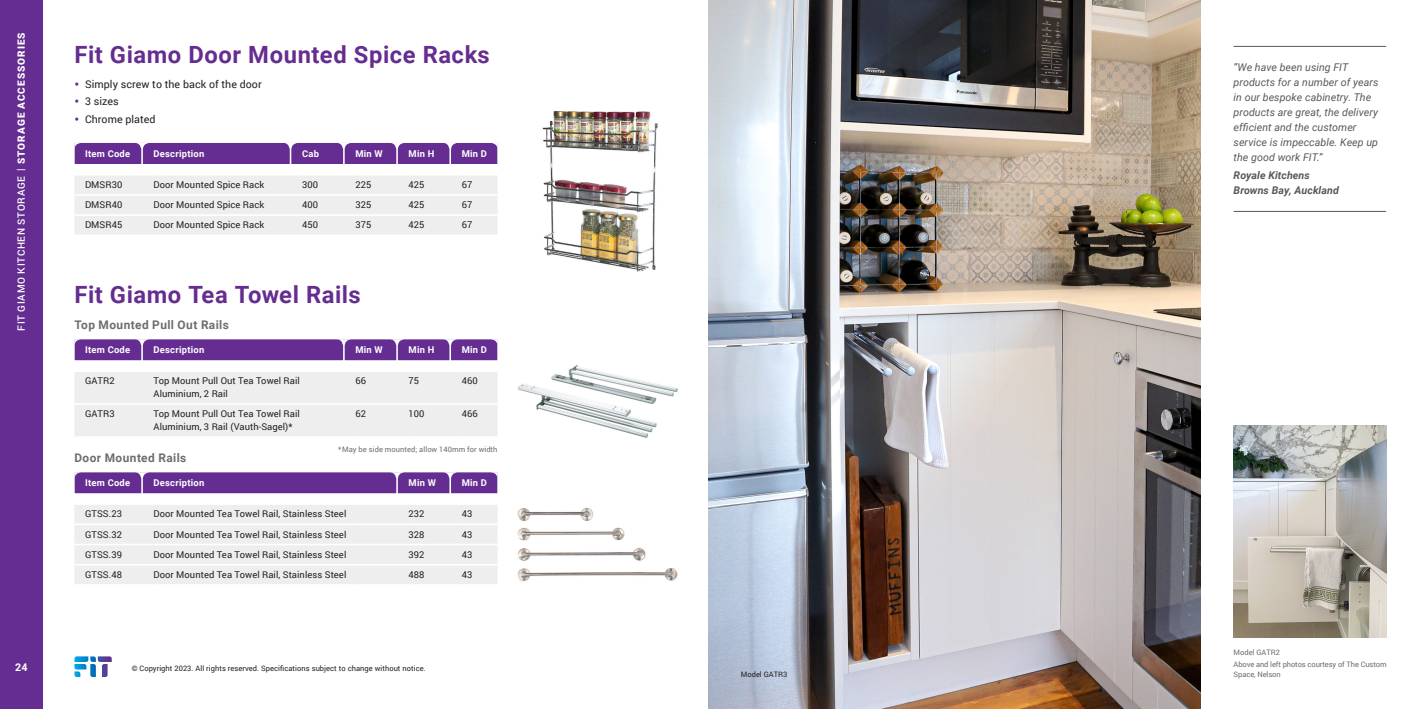
<style>
.page{position:relative;width:1418px;height:709px;background:#fff}
.page>*{position:absolute;margin:0;border:0;box-sizing:border-box;transform-origin:0 0}
.New_header{font:700 23.75px "Roboto";letter-spacing:.025em;color:#652d91}
.New_header-2{font:700 11.88px "Roboto";letter-spacing:.035em;color:#6c6d70}
.DPS_-_Prod_Bullet_li{font:italic 10.62px/15px "Roboto";letter-spacing:.005em;color:#57585a}
.t1{font:10.62px "Roboto";letter-spacing:.005em;color:#231f20}
.DPS_-_Prod_Bullet_li-2{font:italic 700 10.62px "Roboto";letter-spacing:.005em;color:#57585a}
.t2{font:700 10.62px "Roboto";color:#fff}
.New_header-3{font:500 10px "Roboto";letter-spacing:.065em;color:#fff}
.Table_body_Roboto{font:9.38px "Roboto";letter-spacing:.005em;color:#231f20}
.Table_body_Roboto_2{font:700 9.38px "Roboto";letter-spacing:.025em;color:#fff}
.TABLE_TEXT_A{font:7.5px "Roboto";letter-spacing:.005em;color:#231f20}
.TABLE_TEXT_A-2{font:7.5px/10px "Roboto";letter-spacing:-.01em;color:#6c6d70}
.Table_body_Roboto_2-2{font:7.5px "Roboto";letter-spacing:.005em;color:#6c6d70}
.s1{font-weight:900}
.s2{color:#652d91}
</style>
<div class="page">
<div style="left:0;top:0;width:43px;height:709px;background:#652d91"></div>
<svg style="left:74px;top:656px;width:38px;height:21px"></svg>
<img style="left:709px;top:0;width:492px;height:709px">
<div style="left:75px;top:175px;width:422px;height:59px;background:#eeeeef"></div>
<hr style="left:74px;top:194px;width:80px;height:2px;background:#fff">
<hr style="left:154px;top:194px;width:148px;height:2px;background:#fff">
<hr style="left:302px;top:194px;width:53px;height:2px;background:#fff">
<hr style="left:355px;top:194px;width:53px;height:2px;background:#fff">
<hr style="left:408px;top:194px;width:54px;height:2px;background:#fff">
<hr style="left:462px;top:194px;width:35px;height:2px;background:#fff">
<hr style="left:74px;top:214px;width:80px;height:2px;background:#fff">
<hr style="left:154px;top:214px;width:148px;height:2px;background:#fff">
<hr style="left:302px;top:214px;width:53px;height:2px;background:#fff">
<hr style="left:355px;top:214px;width:53px;height:2px;background:#fff">
<hr style="left:408px;top:214px;width:54px;height:2px;background:#fff">
<hr style="left:462px;top:214px;width:35px;height:2px;background:#fff">
<img style="left:542px;top:111px;width:116px;height:161px">
<img style="left:1233px;top:425px;width:152px;height:212px">
<img style="left:517px;top:508px;width:76px;height:13px">
<img style="left:518px;top:365px;width:160px;height:73px">
<div style="left:75px;top:372px;width:422px;height:64px;background:#eeeeef"></div>
<hr style="left:74px;top:403px;width:80px;height:2px;background:#fff">
<hr style="left:154px;top:403px;width:201px;height:2px;background:#fff">
<hr style="left:355px;top:403px;width:53px;height:2px;background:#fff">
<hr style="left:408px;top:403px;width:54px;height:2px;background:#fff">
<hr style="left:462px;top:403px;width:35px;height:2px;background:#fff">
<div style="left:75px;top:505px;width:422px;height:79px;background:#eeeeef"></div>
<hr style="left:74px;top:523px;width:80px;height:2px;background:#fff">
<hr style="left:154px;top:523px;width:201px;height:2px;background:#fff">
<hr style="left:355px;top:523px;width:53px;height:2px;background:#fff">
<hr style="left:408px;top:523px;width:54px;height:2px;background:#fff">
<hr style="left:462px;top:523px;width:35px;height:2px;background:#fff">
<hr style="left:74px;top:543px;width:80px;height:2px;background:#fff">
<hr style="left:154px;top:543px;width:201px;height:2px;background:#fff">
<hr style="left:355px;top:543px;width:53px;height:2px;background:#fff">
<hr style="left:408px;top:543px;width:54px;height:2px;background:#fff">
<hr style="left:462px;top:543px;width:35px;height:2px;background:#fff">
<hr style="left:74px;top:564px;width:80px;height:1px;background:#fff">
<hr style="left:154px;top:564px;width:201px;height:1px;background:#fff">
<hr style="left:355px;top:564px;width:53px;height:1px;background:#fff">
<hr style="left:408px;top:564px;width:54px;height:1px;background:#fff">
<hr style="left:462px;top:564px;width:35px;height:1px;background:#fff">
<img style="left:518px;top:568px;width:160px;height:13px">
<img style="left:518px;top:548px;width:128px;height:13px">
<img style="left:518px;top:527px;width:107px;height:14px">
<hr style="left:1233px;top:46px;width:152px;height:1px;background:#57585a">
<hr style="left:1233px;top:211px;width:152px;height:1px;background:#57585a">
<div style="left:74px;top:143px;width:424px;height:21px;background:#652d91"></div>
<svg style="left:74px;top:339px;width:424px;height:22px;background:#713d99"></svg>
<svg style="left:74px;top:472px;width:424px;height:22px;background:#703c98"></svg>
<p class="New_header-3" style="left:14px;top:331px;width:300px;rotate:-90deg">FIT GIAMO KITCHEN STORAGE | <span class="s1">STORAGE ACCESSORIES</span></p>
<p class="New_header" style="left:74px;top:38px;width:417px">Fit Giamo Door Mounted Spice Racks</p>
<p class="t1" style="left:74px;top:76px;width:189px"><span class="s2">•</span> Simply screw to the back of the door</p>
<p class="t1" style="left:74px;top:94px;width:46px"><span class="s2">•</span> 3 sizes</p>
<p class="t1" style="left:74px;top:111px;width:83px"><span class="s2">•</span> Chrome plated</p>
<p class="Table_body_Roboto_2" style="left:85px;top:147px;width:47px">Item Code</p>
<p class="Table_body_Roboto_2" style="left:154px;top:147px;width:52px">Description</p>
<p class="Table_body_Roboto_2" style="left:302px;top:147px;width:18px">Cab</p>
<p class="Table_body_Roboto_2" style="left:355px;top:147px;width:29px">Min W</p>
<p class="Table_body_Roboto_2" style="left:408px;top:147px;width:27px">Min H</p>
<p class="Table_body_Roboto_2" style="left:462px;top:147px;width:27px">Min D</p>
<p class="Table_body_Roboto" style="left:85px;top:178px;width:39px">DMSR30</p>
<p class="Table_body_Roboto" style="left:154px;top:178px;width:112px">Door Mounted Spice Rack</p>
<p class="Table_body_Roboto" style="left:302px;top:178px;width:17px">300</p>
<p class="Table_body_Roboto" style="left:355px;top:178px;width:17px">225</p>
<p class="Table_body_Roboto" style="left:408px;top:178px;width:17px">425</p>
<p class="Table_body_Roboto" style="left:462px;top:178px;width:12px">67</p>
<p class="Table_body_Roboto" style="left:85px;top:198px;width:39px">DMSR40</p>
<p class="Table_body_Roboto" style="left:154px;top:198px;width:112px">Door Mounted Spice Rack</p>
<p class="Table_body_Roboto" style="left:302px;top:198px;width:17px">400</p>
<p class="Table_body_Roboto" style="left:355px;top:198px;width:17px">325</p>
<p class="Table_body_Roboto" style="left:408px;top:198px;width:17px">425</p>
<p class="Table_body_Roboto" style="left:462px;top:198px;width:12px">67</p>
<p class="Table_body_Roboto" style="left:85px;top:218px;width:39px">DMSR45</p>
<p class="Table_body_Roboto" style="left:154px;top:218px;width:112px">Door Mounted Spice Rack</p>
<p class="Table_body_Roboto" style="left:302px;top:218px;width:17px">450</p>
<p class="Table_body_Roboto" style="left:355px;top:218px;width:17px">375</p>
<p class="Table_body_Roboto" style="left:408px;top:218px;width:17px">425</p>
<p class="Table_body_Roboto" style="left:462px;top:218px;width:12px">67</p>
<p class="New_header" style="left:74px;top:278px;width:288px">Fit Giamo Tea Towel Rails</p>
<p class="New_header-2" style="left:74px;top:316px;width:156px">Top Mounted Pull Out Rails</p>
<p class="Table_body_Roboto_2" style="left:85px;top:343px;width:47px">Item Code</p>
<p class="Table_body_Roboto_2" style="left:154px;top:343px;width:52px">Description</p>
<p class="Table_body_Roboto_2" style="left:355px;top:343px;width:29px">Min W</p>
<p class="Table_body_Roboto_2" style="left:408px;top:343px;width:27px">Min H</p>
<p class="Table_body_Roboto_2" style="left:462px;top:343px;width:27px">Min D</p>
<p class="Table_body_Roboto" style="left:85px;top:374px;width:31px">GATR2</p>
<p class="Table_body_Roboto" style="left:154px;top:374px;width:148px">Top Mount Pull Out Tea Towel Rail</p>
<p class="Table_body_Roboto" style="left:154px;top:387px;width:76px">Aluminium, 2 Rail</p>
<p class="Table_body_Roboto" style="left:355px;top:374px;width:12px">66</p>
<p class="Table_body_Roboto" style="left:408px;top:374px;width:12px">75</p>
<p class="Table_body_Roboto" style="left:462px;top:374px;width:17px">460</p>
<p class="Table_body_Roboto" style="left:85px;top:407px;width:31px">GATR3</p>
<p class="Table_body_Roboto" style="left:154px;top:407px;width:148px">Top Mount Pull Out Tea Towel Rail</p>
<p class="Table_body_Roboto" style="left:154px;top:420px;width:140px">Aluminium, 3 Rail (Vauth-Sagel)*</p>
<p class="New_header-2" style="left:74px;top:449px;width:113px">Door Mounted Rails</p>
<p class="Table_body_Roboto" style="left:355px;top:407px;width:12px">62</p>
<p class="Table_body_Roboto" style="left:408px;top:407px;width:17px">100</p>
<p class="Table_body_Roboto" style="left:462px;top:407px;width:17px">466</p>
<p class="Table_body_Roboto_2-2" style="left:338px;top:444px;width:161px">*May be side mounted; allow 140mm for width</p>
<p class="Table_body_Roboto_2" style="left:85px;top:476px;width:47px">Item Code</p>
<p class="Table_body_Roboto_2" style="left:154px;top:476px;width:52px">Description</p>
<p class="Table_body_Roboto_2" style="left:408px;top:476px;width:29px">Min W</p>
<p class="Table_body_Roboto_2" style="left:462px;top:476px;width:27px">Min D</p>
<p class="Table_body_Roboto" style="left:85px;top:507px;width:38px">GTSS.23</p>
<p class="Table_body_Roboto" style="left:154px;top:507px;width:194px">Door Mounted Tea Towel Rail, Stainless Steel</p>
<p class="Table_body_Roboto" style="left:408px;top:507px;width:17px">232</p>
<p class="Table_body_Roboto" style="left:462px;top:507px;width:12px">43</p>
<p class="Table_body_Roboto" style="left:85px;top:528px;width:38px">GTSS.32</p>
<p class="Table_body_Roboto" style="left:154px;top:528px;width:194px">Door Mounted Tea Towel Rail, Stainless Steel</p>
<p class="Table_body_Roboto" style="left:408px;top:528px;width:17px">328</p>
<p class="Table_body_Roboto" style="left:462px;top:528px;width:12px">43</p>
<p class="Table_body_Roboto" style="left:85px;top:548px;width:38px">GTSS.39</p>
<p class="Table_body_Roboto" style="left:154px;top:548px;width:194px">Door Mounted Tea Towel Rail, Stainless Steel</p>
<p class="Table_body_Roboto" style="left:408px;top:548px;width:17px">392</p>
<p class="Table_body_Roboto" style="left:462px;top:548px;width:12px">43</p>
<p class="Table_body_Roboto" style="left:85px;top:568px;width:38px">GTSS.48</p>
<p class="Table_body_Roboto" style="left:154px;top:568px;width:194px">Door Mounted Tea Towel Rail, Stainless Steel</p>
<p class="Table_body_Roboto" style="left:408px;top:568px;width:17px">488</p>
<p class="Table_body_Roboto" style="left:462px;top:568px;width:12px">43</p>
<p class="t2" style="left:15px;top:660px;width:14px">24</p>
<p class="TABLE_TEXT_A" style="left:132px;top:662px;width:295px">© Copyright 2023. All rights reserved. Specifications subject to change without notice.</p>
<p class="TABLE_TEXT_A" style="left:741px;top:669px;width:48px">Model GATR3</p>
<p class="DPS_-_Prod_Bullet_li" style="left:1233px;top:59px;width:146px">“We have been using FIT products for a number of years in our bespoke cabinetry. The products are great, the delivery efficient and the customer service is impeccable. Keep up the good work FIT.”</p>
<p class="DPS_-_Prod_Bullet_li-2" style="left:1233px;top:168px;width:78px">Royale Kitchens</p>
<p class="DPS_-_Prod_Bullet_li-2" style="left:1233px;top:183px;width:107px">Browns Bay, Auckland</p>
<p class="TABLE_TEXT_A-2" style="left:1233px;top:646px;width:48px">Model GATR2</p>
<p class="TABLE_TEXT_A-2" style="left:1233px;top:659px;width:154px">Above and left photos courtesy of The Custom<br>Space, Nelson</p>
</div>
